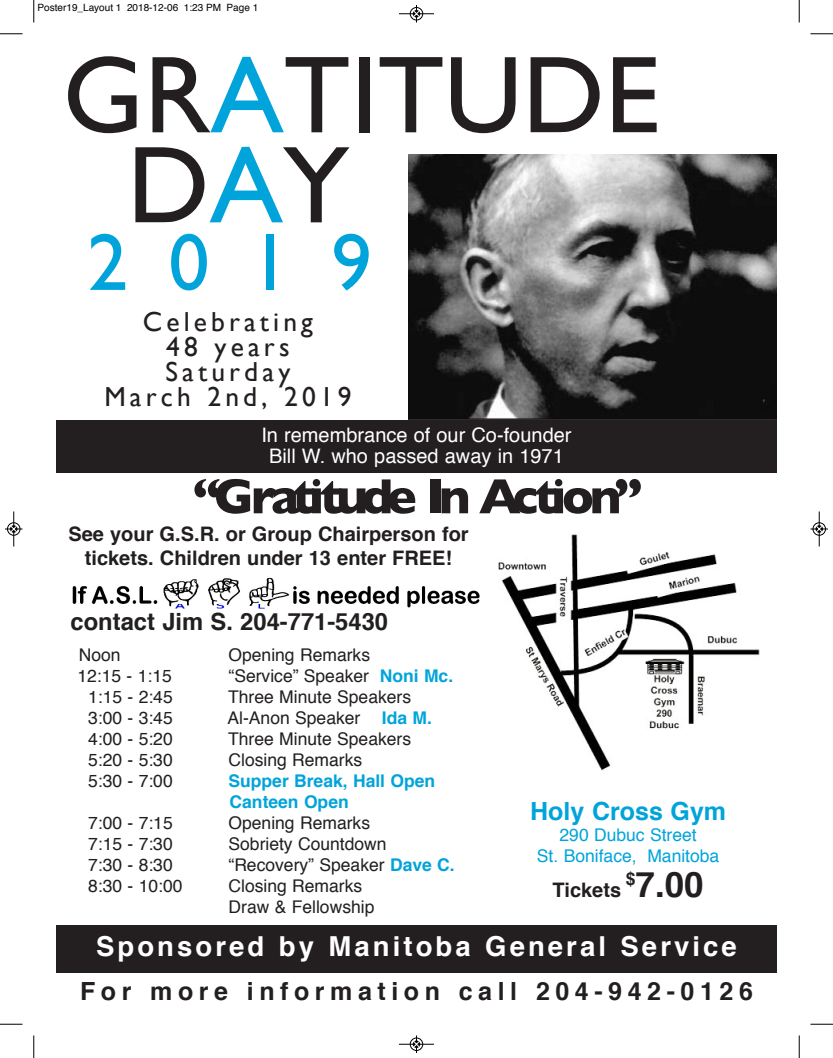
<style>
.page{position:relative;width:833px;height:1058px;background:#fff}
.page>*{position:absolute;margin:0;border:0;box-sizing:border-box;transform-origin:0 0}
.t1{font:110px/90px "Gill Sans";color:#231f20}
.t2{font:81.25px "Gill Sans";color:#00a4da}
.t3{font:700 50px "Gill Sans";letter-spacing:-.125em;color:#231f20}
.t4{font:700 35px "Helvetica";color:#231f20}
.t5{font:27.5px/25px "Gill Sans";letter-spacing:.15em;color:#231f20;text-align:center}
.t6{font:700 27.5px "Helvetica";letter-spacing:.11em;color:#fff}
.t7{font:700 25px "Helvetica";letter-spacing:.22em;color:#231f20}
.t8{font:700 25px "Helvetica";color:#00a4da}
.t9{font:700 23.75px "Helvetica";color:#231f20}
.t10{font:700 20px/24px "Helvetica";color:#231f20;text-align:center}
.t11{font:20px/21.2px "Helvetica";color:#fff;text-align:center}
.t12{font:17.5px/21px "Helvetica";color:#231f20}
.t13{font:17.5px/21.2px "Helvetica";color:#00a4da;text-align:center}
.t14{font:700 17.5px/21px "Helvetica";color:#00a4da}
.t15{font:10px "Helvetica";color:#000}
.s1{color:#00a4da}
.s2{font-weight:700;color:#00a4da}
</style>
<div class="page">
<div style="left:56px;top:925px;width:720px;height:47px;background:#231f20"></div>
<img style="left:409px;top:154px;width:367px;height:266px">
<div style="left:56px;top:420px;width:720px;height:52px;background:#231f20"></div>
<img style="left:498px;top:534px;width:262px;height:237px">
<img style="left:72px;top:577px;width:408px;height:32px">
<svg style="left:33px;top:0;width:2px;height:22px"></svg>
<svg style="left:0;top:33px;width:22px;height:2px"></svg>
<svg style="left:798px;top:0;width:2px;height:22px"></svg>
<svg style="left:810px;top:33px;width:22px;height:2px"></svg>
<svg style="left:33px;top:1035px;width:2px;height:23px"></svg>
<svg style="left:0;top:1023px;width:22px;height:2px"></svg>
<svg style="left:798px;top:1035px;width:2px;height:23px"></svg>
<svg style="left:810px;top:1023px;width:22px;height:2px"></svg>
<hr style="left:399px;top:14px;width:35px;height:1px;background:#000">
<div style="left:410px;top:7px;width:13px;height:13px;border:1px solid #000;border-radius:50%"></div>
<svg style="left:413px;top:5px;width:6px;height:17px"></svg>
<hr style="left:399px;top:1044px;width:35px;height:1px;background:#000">
<div style="left:410px;top:1037px;width:13px;height:13px;border:1px solid #000;border-radius:50%"></div>
<svg style="left:413px;top:1035px;width:6px;height:17px"></svg>
<hr style="left:14px;top:511px;width:1px;height:35px;background:#000">
<div style="left:7px;top:522px;width:13px;height:13px;border:1px solid #000;border-radius:50%"></div>
<svg style="left:5px;top:526px;width:17px;height:6px"></svg>
<hr style="left:819px;top:511px;width:1px;height:35px;background:#000">
<div style="left:812px;top:522px;width:13px;height:13px;border:1px solid #000;border-radius:50%"></div>
<svg style="left:810px;top:526px;width:18px;height:6px"></svg>
<p class="t15" style="left:38px;top:4px;width:222px">Poster19_Layout 1 2018-12-06 1:23 PM Page 1</p>
<h1 class="t1" style="left:127px;top:49px;width:534px;text-indent:-65px">GR<span class="s1">A</span>TITUDE<br>D<span class="s1">A</span>Y</h1>
<h2 class="t2" style="left:87px;top:215px;width:286px">2019</h2>
<h3 class="t5" style="left:104px;top:309px;width:249px">Celebrating<br>48 years<br>Saturday<br>March 2nd, 2019</h3>
<p class="t11" style="left:261px;top:426px;width:312px">In remembrance of our Co-founder<br>Bill W. who passed away in 1971</p>
<h3 class="t3" style="left:192px;top:467px;width:451px">“Gratitude In Action”</h3>
<p class="t10" style="left:68px;top:524px;width:401px">See your G.S.R. or Group Chairperson for tickets. Children under 13 enter FREE!</p>
<h3 class="t9" style="left:71px;top:612px;width:319px">contact Jim S. 204-771-5430</h3>
<p class="t12" style="left:79px;top:645px;width:43px">Noon</p>
<p class="t12" style="left:228px;top:645px;width:143px">Opening Remarks</p>
<p class="t12" style="left:77px;top:666px;width:96px">12:15 - 1:15</p>
<p class="t12" style="left:228px;top:666px;width:226px">“Service” Speaker <span class="s2">Noni Mc.</span></p>
<p class="t12" style="left:88px;top:687px;width:86px">1:15 - 2:45</p>
<p class="t12" style="left:228px;top:687px;width:184px">Three Minute Speakers</p>
<p class="t12" style="left:88px;top:708px;width:86px">3:00 - 3:45</p>
<p class="t12" style="left:227px;top:708px;width:206px">Al-Anon Speaker <span class="s2">Ida M.</span></p>
<p class="t12" style="left:88px;top:729px;width:86px">4:00 - 5:20</p>
<p class="t12" style="left:228px;top:729px;width:184px">Three Minute Speakers</p>
<p class="t12" style="left:88px;top:750px;width:86px">5:20 - 5:30</p>
<p class="t12" style="left:228px;top:750px;width:135px">Closing Remarks</p>
<p class="t12" style="left:88px;top:771px;width:86px">5:30 - 7:00</p>
<p class="t14" style="left:228px;top:771px;width:208px">Supper Break, Hall Open<br>Canteen Open</p>
<p class="t12" style="left:88px;top:813px;width:86px">7:00 - 7:15</p>
<p class="t12" style="left:228px;top:813px;width:143px">Opening Remarks</p>
<p class="t12" style="left:88px;top:834px;width:86px">7:15 - 7:30</p>
<p class="t12" style="left:228px;top:834px;width:160px">Sobriety Countdown</p>
<p class="t12" style="left:88px;top:855px;width:86px">7:30 - 8:30</p>
<p class="t12" style="left:228px;top:855px;width:228px">“Recovery” Speaker <span class="s2">Dave C.</span></p>
<p class="t12" style="left:88px;top:876px;width:96px">8:30 - 10:00</p>
<p class="t12" style="left:228px;top:876px;width:147px">Closing Remarks<br>Draw &amp; Fellowship</p>
<h3 class="t8" style="left:530px;top:800px;width:197px">Holy Cross Gym</h3>
<p class="t13" style="left:537px;top:825px;width:184px">290 Dubuc Street<br>St. Boniface, Manitoba</p>
<p class="t10" style="left:552px;top:879px;width:70px">Tickets</p>
<h3 class="t4" style="left:625px;top:870px;width:79px"><sup>$</sup>7.00</h3>
<h3 class="t6" style="left:96px;top:935px;width:642px">Sponsored by Manitoba General Service</h3>
<h3 class="t7" style="left:80px;top:980px;width:674px">For more information call 204-942-0126</h3>
</div>
